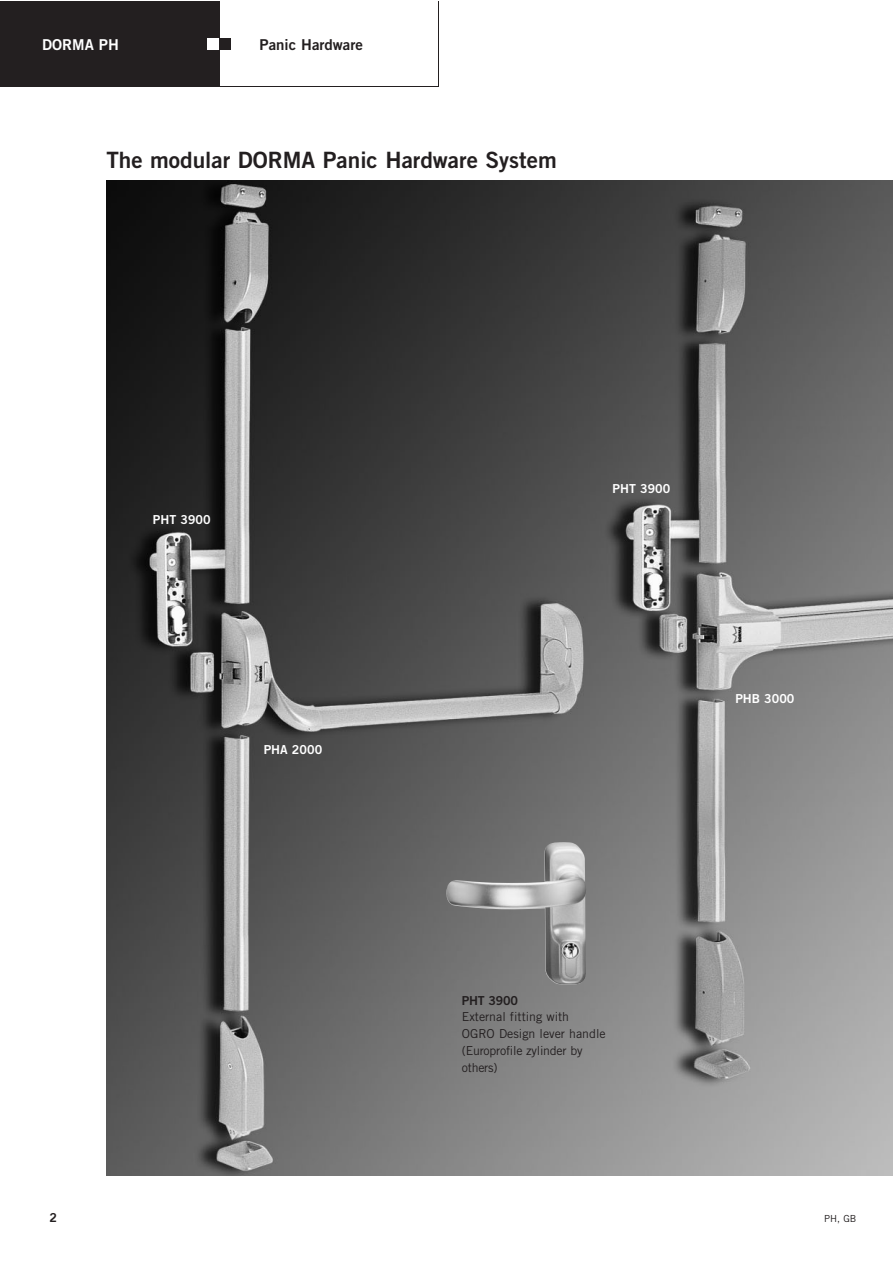
<style>
.page{position:relative;width:893px;height:1263px;background:#fff}
.page>*{position:absolute;margin:0;border:0;box-sizing:border-box;transform-origin:0 0}
.t1{font:22.5px "Trade Gothic Bold Two";color:#231f20}
.t2{font:15px "Trade Gothic Bold Two";color:#231f20}
.t3{font:15px "Trade Gothic Bold Two";color:#fff}
.t4{font:12.3px/16.8px "Trade Gothic";color:#231f20}
.t5{font:12.3px "Trade Gothic Bold Two";color:#fff}
.t6{font:12.3px "Trade Gothic Bold Two";letter-spacing:-.02em;color:#231f20}
.t7{font:9.75px "Trade Gothic";color:#231f20}
</style>
<div class="page">
<div style="left:0;top:2px;width:219px;height:85px;background:#231f20"></div>
<div style="left:219px;top:38px;width:12px;height:12px;background:#231f20"></div>
<div style="left:207px;top:38px;width:12px;height:12px;background:#fff"></div>
<img style="left:106px;top:180px;width:786px;height:996px">
<img style="left:446px;top:842px;width:140px;height:143px">
<p class="t3" style="left:42px;top:39px;width:78px">DORMA PH</p>
<p class="t2" style="left:259px;top:39px;width:105px">Panic Hardware</p>
<h1 class="t1" style="left:106px;top:152px;width:452px">The modular DORMA Panic Hardware System</h1>
<p class="t5" style="left:153px;top:515px;width:59px">PHT 3900</p>
<p class="t5" style="left:264px;top:746px;width:60px">PHA 2000</p>
<p class="t5" style="left:612px;top:485px;width:59px">PHT 3900</p>
<p class="t5" style="left:735px;top:694px;width:61px">PHB 3000</p>
<p class="t6" style="left:462px;top:996px;width:58px">PHT 3900</p>
<p class="t4" style="left:462px;top:1010px;width:145px">External fitting with<br>OGRO Design lever handle (Europrofile zylinder by others)</p>
<p class="t6" style="left:49px;top:1213px;width:9px">2</p>
<p class="t7" style="left:824px;top:1215px;width:34px">PH, GB</p>
</div>
